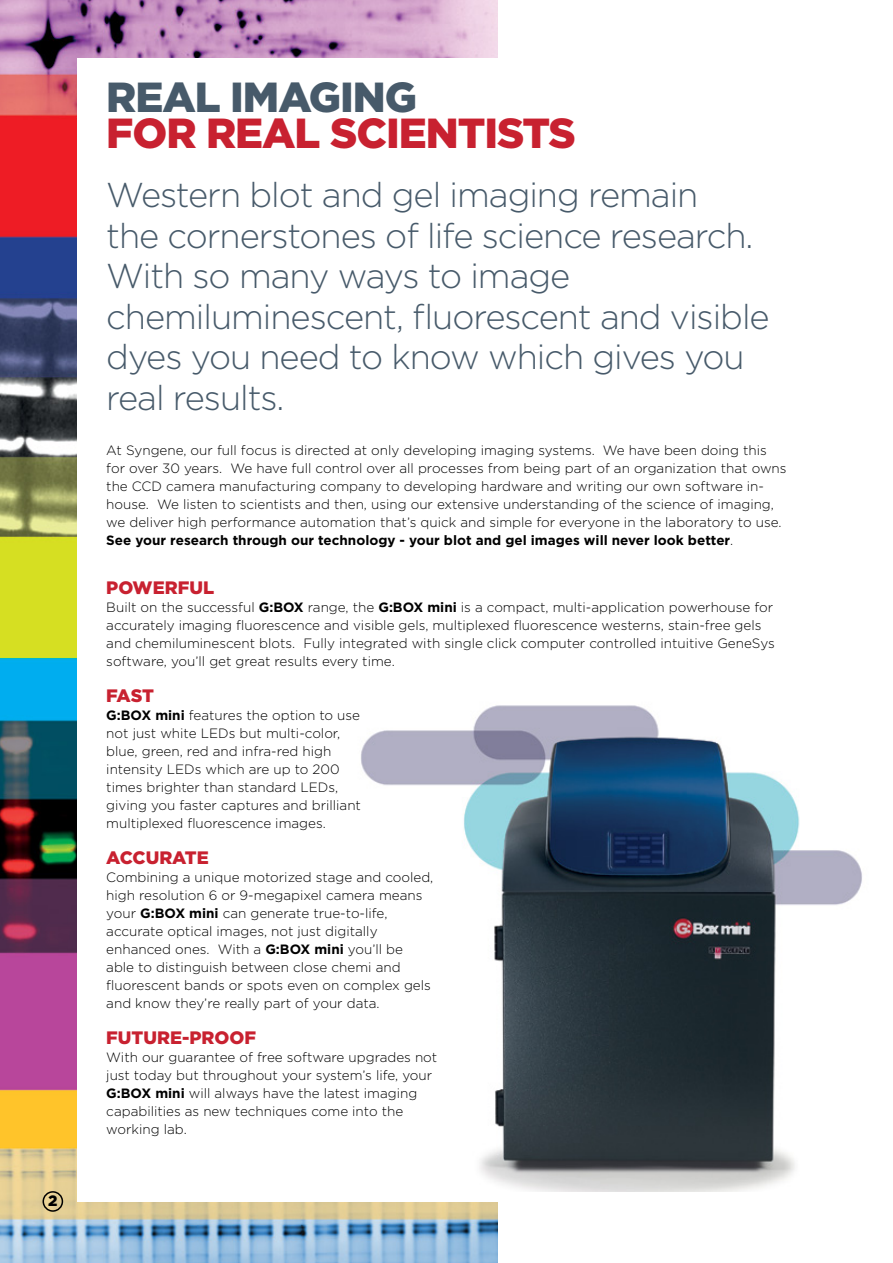
<style>
.page{position:relative;width:893px;height:1263px;background:#fff}
.page>*{position:absolute;margin:0;border:0;box-sizing:border-box;transform-origin:0 0}
.t1{font:900 42px "Gotham";letter-spacing:-.025em;color:#c82130}
.t2{font:900 42px "Gotham";letter-spacing:-.025em;color:#475a6a}
.t3{font:300 34.5px/40.5px "Gotham";letter-spacing:-.03em;color:#475a6a}
.t4{font:900 18px "Gotham";color:#c82130}
.t5{font:900 15px "Gotham";color:#000}
.t6{font:300 13.5px/18px "Gotham";color:#000}
.s1{font-weight:700}
</style>
<div class="page">
<img style="left:0;top:0;width:497px;height:1263px">
<div style="left:77px;top:58px;width:437px;height:1144px;background:#fff"></div>
<img style="left:361px;top:705px;width:501px;height:486px">
<div style="left:43px;top:1191px;width:20px;height:21px;border:2px solid #000;border-radius:50%"></div>
<p class="t5" style="left:48px;top:1190px;width:11px">2</p>
<h1 class="t2" style="left:106px;top:69px;width:312px">REAL IMAGING</h1>
<h1 class="t1" style="left:106px;top:105px;width:471px">FOR REAL SCIENTISTS</h1>
<h2 class="t3" style="left:106px;top:174px;width:665px">Western blot and gel imaging remain<br>the cornerstones of life science research.<br>With so many ways to image chemiluminescent, fluorescent and visible dyes you need to know which gives you real results.</h2>
<p class="t6" style="left:106px;top:441px;width:682px">At Syngene, our full focus is directed at only developing imaging systems. We have been doing this for over 30 years. We have full control over all processes from being part of an organization that owns the CCD camera manufacturing company to developing hardware and writing our own software in&shy;house. We listen to scientists and then, using our extensive understanding of the science of imaging, we deliver high performance automation that’s quick and simple for everyone in the laboratory to use.<br><span class="s1">See your research through our technology - your blot and gel images will never look better</span>.</p>
<h3 class="t4" style="left:106px;top:575px;width:109px">POWERFUL</h3>
<p class="t6" style="left:106px;top:598px;width:670px">Built on the successful <span class="s1">G:BOX</span> range, the <span class="s1">G:BOX mini</span> is a compact, multi-application powerhouse for accurately imaging fluorescence and visible gels, multiplexed fluorescence westerns, stain-free gels and chemiluminescent blots. Fully integrated with single click computer controlled intuitive GeneSys software, you’ll get great results every time.</p>
<h3 class="t4" style="left:106px;top:683px;width:49px">FAST</h3>
<p class="t6" style="left:106px;top:706px;width:256px"><span class="s1">G:BOX mini</span> features the option to use not just white LEDs but multi-color, blue, green, red and infra-red high intensity LEDs which are up to 200 times brighter than standard LEDs, giving you faster captures and brilliant multiplexed fluorescence images.</p>
<h3 class="t4" style="left:106px;top:845px;width:104px">ACCURATE</h3>
<p class="t6" style="left:106px;top:868px;width:329px">Combining a unique motorized stage and cooled, high resolution 6 or 9-megapixel camera means your <span class="s1">G:BOX mini</span> can generate true-to-life, accurate optical images, not just digitally enhanced ones. With a <span class="s1">G:BOX mini</span> you’ll be able to distinguish between close chemi and fluorescent bands or spots even on complex gels and know they’re really part of your data.</p>
<h3 class="t4" style="left:106px;top:1025px;width:151px">FUTURE-PROOF</h3>
<p class="t6" style="left:106px;top:1048px;width:333px">With our guarantee of free software upgrades not just today but throughout your system’s life, your <span class="s1">G:BOX mini</span> will always have the latest imaging capabilities as new techniques come into the working lab.</p>
</div>
